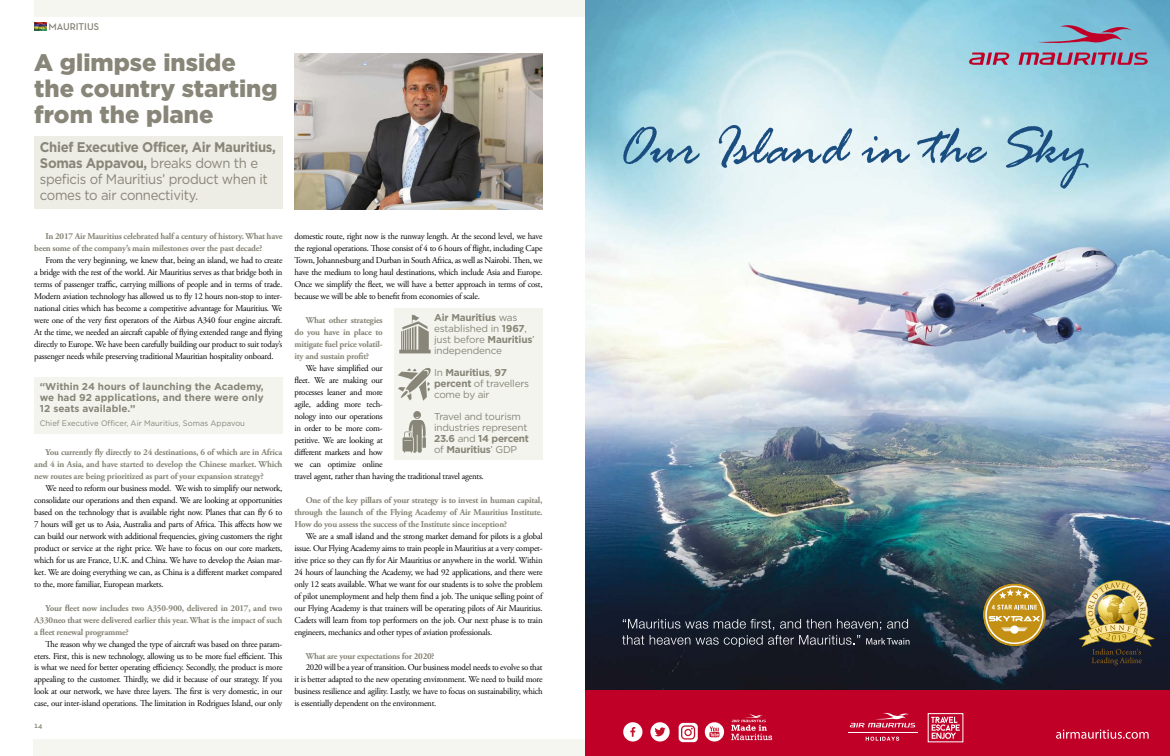
<style>
.page{position:relative;width:1170px;height:756px;background:#fff}
.page>*{position:absolute;margin:0;border:0;box-sizing:border-box;transform-origin:0 0}
.t1{font:900 24px/25.9px "Gotham";color:#888678}
.t2{font:14px/16px "Gotham";letter-spacing:-.025em;color:#888678;scale:.94 1}
.t3{font:10px/11px "Gotham";letter-spacing:-.025em;color:#888678}
.t4{font:700 10px/11px "Gotham";color:#888678;text-align:justify}
.t5{font:600 10px "Neutra Text TF";color:#838174}
.t6{font:9px/12px "Adobe Garamond Pro";letter-spacing:-.025em;color:#000;text-align:justify}
.t7{font:700 9px/12px "Adobe Garamond Pro";letter-spacing:-.025em;color:#888678;text-align:justify}
.t8{font:8px "Gotham";color:#888678;scale:.96 1}
.t9{font:600 8px "Neutra Text TF";color:#838174}
.s1{font-weight:700}
</style>
<div class="page">
<svg style="left:34px;top:23px;width:12px;height:7px"></svg>
<div style="left:34px;top:0;width:565px;height:17px;background:#f6f6f0"></div>
<div style="left:33px;top:739px;width:566px;height:17px;background:#f6f6f0"></div>
<div style="left:34px;top:136px;width:248px;height:73px;background:#edece5"></div>
<div style="left:34px;top:377px;width:248px;height:57px;background:#f4f4ef"></div>
<div style="left:394px;top:308px;width:149px;height:152px;background:#f4f4ef"></div>
<svg style="left:403px;top:411px;width:23px;height:42px"></svg>
<img style="left:294px;top:53px;width:249px;height:156px">
<svg style="left:398px;top:368px;width:33px;height:33px"></svg>
<svg style="left:399px;top:314px;width:32px;height:39px"></svg>
<img style="left:585px;top:0;width:585px;height:691px">
<div style="left:585px;top:691px;width:585px;height:65px;background:#c10028"></div>
<div style="left:679px;top:723px;width:19px;height:19px;background:#fff;border-radius:4px"></div>
<svg style="left:705px;top:722px;width:19px;height:20px"></svg>
<svg style="left:709px;top:726px;width:10px;height:11px"></svg>
<svg style="left:650px;top:722px;width:20px;height:20px"></svg>
<svg style="left:655px;top:727px;width:11px;height:9px"></svg>
<div style="left:623px;top:722px;width:19px;height:20px;background:#fff;border-radius:50%"></div>
<svg style="left:630px;top:727px;width:5px;height:10px"></svg>
<svg style="left:681px;top:725px;width:14px;height:15px"></svg>
<svg style="left:731px;top:714px;width:41px;height:26px"></svg>
<svg style="left:850px;top:712px;width:65px;height:15px"></svg>
<hr style="left:848px;top:732px;width:69px;height:1px;background:#fff">
<svg style="left:866px;top:737px;width:33px;height:4px"></svg>
<div style="left:928px;top:713px;width:35px;height:29px;border:1px solid #fff"></div>
<svg style="left:931px;top:717px;width:29px;height:22px"></svg>
<svg style="left:1056px;top:730px;width:93px;height:9px"></svg>
<svg style="left:969px;top:53px;width:40px;height:12px"></svg>
<svg style="left:1019px;top:52px;width:129px;height:13px;background:#9e6b89"></svg>
<svg style="left:1037px;top:23px;width:100px;height:22px;background:#8996b2"></svg>
<img style="left:1086px;top:580px;width:62px;height:43px">
<img style="left:1079px;top:623px;width:76px;height:24px">
<svg style="left:1088px;top:583px;width:57px;height:58px;background:#c1ad64"></svg>
<svg style="left:1092px;top:649px;width:50px;height:16px"></svg>
<svg style="left:622px;top:619px;width:288px;height:28px;background:#343945"></svg>
<svg style="left:983px;top:583px;width:63px;height:63px;background:#aa8d45"></svg>
<svg style="left:623px;top:127px;width:77px;height:37px;background:#90bbce"></svg>
<svg style="left:719px;top:125px;width:133px;height:43px;background:#b9cedb"></svg>
<svg style="left:862px;top:136px;width:48px;height:27px"></svg>
<svg style="left:917px;top:128px;width:70px;height:35px;background:#9dbed0"></svg>
<svg style="left:1006px;top:126px;width:83px;height:63px;background:#93c1d3"></svg>
<p class="t5" style="left:48px;top:21px;width:52px">MAURITIUS</p>
<h1 class="t1" style="left:34px;top:49px;width:245px">A glimpse inside the country starting from the plane</h1>
<h2 class="t2" style="left:40px;top:139px;width:253px"><span class="s1">Chief Executive Officer, Air Mauritius, Somas Appavou,</span> breaks down th e speficis of Mauritius’ product when it comes to air connectivity.</h2>
<p class="t7" style="left:34px;top:231px;width:250px;text-indent:11px">In 2017 Air Mauritius celebrated half a century of history. What have been some of the company’s main milestones over the past decade?</p>
<p class="t6" style="left:34px;top:255px;width:250px;text-indent:11px">From the very beginning, we knew that, being an island, we had to create a bridge with the rest of the world. Air Mauritius serves as that bridge both in terms of passenger traffic, carrying millions of people and in terms of trade.<br>Modern aviation technology has allowed us to fly 12 hours non-stop to inter&shy;national cities which has become a competitive advantage for Mauritius. We were one of the very first operators of the Airbus A340 four engine aircraft.<br>At the time, we needed an aircraft capable of flying extended range and flying directly to Europe. We have been carefully building our product to suit today’s passenger needs while preserving traditional Mauritian hospitality onboard.</p>
<p class="t4" style="left:40px;top:381px;width:225px">“Within 24 hours of launching the Academy, we had 92 applications, and there were only 12 seats available.”</p>
<p class="t8" style="left:40px;top:419px;width:215px">Chief Executive Officer, Air Mauritius, Somas Appavou</p>
<p class="t7" style="left:34px;top:446px;width:250px;text-indent:11px">You currently fly directly to 24 destinations, 6 of which are in Africa and 4 in Asia, and have started to develop the Chinese market. Which new routes are being prioritized as part of your expansion strategy?</p>
<p class="t6" style="left:34px;top:482px;width:250px;text-indent:11px">We need to reform our business model. We wish to simplify our network, consolidate our operations and then expand. We are looking at opportunities based on the technology that is available right now. Planes that can fly 6 to 7 hours will get us to Asia, Australia and parts of Africa. This affects how we can build our network with additional frequencies, giving customers the right product or service at the right price. We have to focus on our core markets, which for us are France, U.K. and China. We have to develop the Asian mar&shy;ket. We are doing everything we can, as China is a different market compared to the, more familiar, European markets.</p>
<p class="t7" style="left:34px;top:602px;width:250px;text-indent:11px">Your fleet now includes two A350-900, delivered in 2017, and two A330neo that were delivered earlier this year. What is the impact of such a fleet renewal programme?</p>
<p class="t6" style="left:34px;top:638px;width:250px;text-indent:11px">The reason why we changed the type of aircraft was based on three param&shy;eters. First, this is new technology, allowing us to be more fuel efficient. This is what we need for better operating efficiency. Secondly, the product is more appealing to the customer. Thirdly, we did it because of our strategy. If you look at our network, we have three layers. The first is very domestic, in our case, our inter-island operations. The limitation in Rodrigues Island, our only</p>
<p class="t9" style="left:34px;top:720px;width:10px">14</p>
<p class="t6" style="left:294px;top:231px;width:250px">domestic route, right now is the runway length. At the second level, we have the regional operations. Those consist of 4 to 6 hours of flight, including Cape Town, Johannesburg and Durban in South Africa, as well as Nairobi. Then, we have the medium to long haul destinations, which include Asia and Europe.<br>Once we simplify the fleet, we will have a better approach in terms of cost, because we will be able to benefit from economies of scale.</p>
<p class="t7" style="left:294px;top:315px;width:90px;text-indent:11px">What other strategies do you have in place to mitigate fuel price volatil&shy;ity and sustain profit?</p>
<p class="t6" style="left:294px;top:363px;width:191px;text-align:left;text-indent:11px">We have simplified our<br>fleet. We are making our<br>processes leaner and more<br>agile, adding more tech-<br>nology into our operations<br>in order to be more com-<br>petitive. We are looking at<br>different markets and how<br>we can optimize online<br>travel agent, rather than having the traditional travel agents.</p>
<p class="t7" style="left:294px;top:494px;width:250px;text-indent:11px">One of the key pillars of your strategy is to invest in human capital, through the launch of the Flying Academy of Air Mauritius Institute.<br>How do you assess the success of the Institute since inception?</p>
<p class="t6" style="left:294px;top:530px;width:250px;text-indent:11px">We are a small island and the strong market demand for pilots is a global issue. Our Flying Academy aims to train people in Mauritius at a very compet&shy;itive price so they can fly for Air Mauritius or anywhere in the world. Within 24 hours of launching the Academy, we had 92 applications, and there were only 12 seats available. What we want for our students is to solve the problem of pilot unemployment and help them find a job. The unique selling point of our Flying Academy is that trainers will be operating pilots of Air Mauritius.<br>Cadets will learn from top performers on the job. Our next phase is to train engineers, mechanics and other types of aviation professionals.</p>
<p class="t7" style="left:306px;top:650px;width:130px">What are your expectations for 2020?</p>
<p class="t6" style="left:294px;top:662px;width:250px;text-indent:11px">2020 will be a year of transition. Our business model needs to evolve so that it is better adapted to the new operating environment. We need to build more business resilience and agility. Lastly, we have to focus on sustainability, which is essentially dependent on the environment.</p>
<p class="t3" style="left:434px;top:312px;width:102px"><span class="s1">Air Mauritius</span> was established in <span class="s1">1967</span>, just before <span class="s1">Mauritius</span>’ independence</p>
<p class="t3" style="left:434px;top:367px;width:97px">In <span class="s1">Mauritius</span>, <span class="s1">97 percent</span> of travellers come by air</p>
<p class="t3" style="left:434px;top:411px;width:96px">Travel and tourism industries represent<br><span class="s1">23.6</span> and <span class="s1">14 percent </span>of <span class="s1">Mauritius</span>’ GDP</p>
</div>
